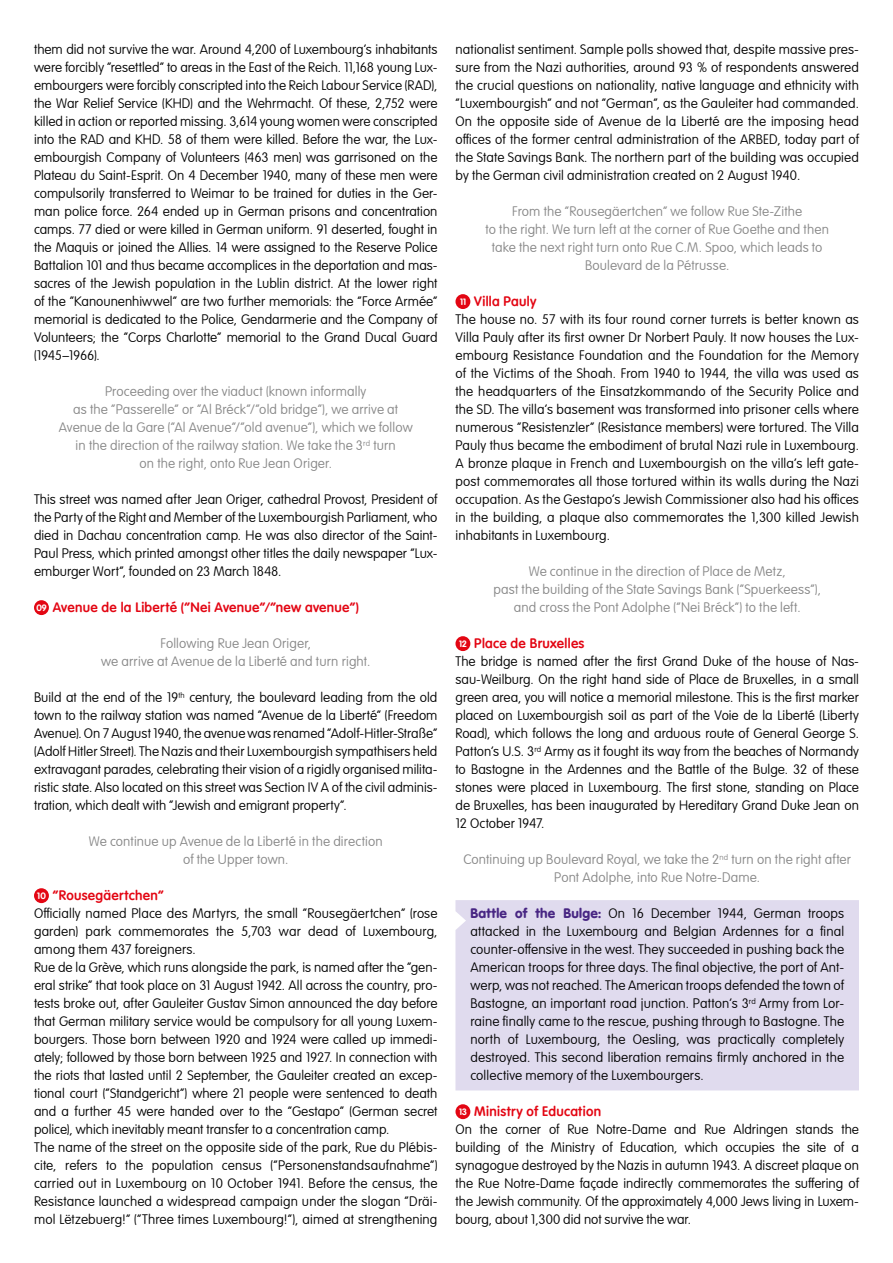
<style>
.page{position:relative;width:893px;height:1263px;background:#fff}
.page>*{position:absolute;margin:0;border:0;box-sizing:border-box;transform-origin:0 0}
.t1{font:300 13.5px/18px "VAG Rounded Next";letter-spacing:.005em;color:#000;text-align:justify}
.t2{font:300 13.5px/18px "VAG Rounded Next";letter-spacing:.01em;color:#878787;text-align:center}
.t3{font:600 13.5px "VAG Rounded Next";letter-spacing:.02em;color:#e30613}
.s1{font-weight:700;font-size:9px;color:#fff}
.s2{font-weight:600;color:#e30613}
.s3{font-weight:800;color:#482683}
</style>
<div class="page">
<div style="left:455px;top:900px;width:404px;height:190px;background:#e0dbee"></div>
<div style="left:34px;top:600px;width:15px;height:15px;background:#e30613;border-radius:50%"></div>
<div style="left:34px;top:888px;width:15px;height:15px;background:#e30613;border-radius:50%"></div>
<div style="left:455px;top:294px;width:15px;height:15px;background:#e30613;border-radius:50%"></div>
<div style="left:455px;top:636px;width:15px;height:15px;background:#e30613;border-radius:50%"></div>
<div style="left:455px;top:1104px;width:15px;height:15px;background:#e30613;border-radius:50%"></div>
<p class="t1" style="left:34px;top:41px;width:405px">them did not survive the war. Around 4,200 of Luxembourg’s inhabitants were forcibly “resettled” to areas in the East of the Reich. 11,168 young Lux&shy;embourgers were forcibly conscripted into the Reich Labour Service (RAD), the War Relief Service (KHD) and the Wehrmacht. Of these, 2,752 were killed in action or reported missing. 3,614 young women were conscripted into the RAD and KHD. 58 of them were killed. Before the war, the Lux&shy;embourgish Company of Volunteers (463 men) was garrisoned on the Plateau du Saint-Esprit. On 4 December 1940, many of these men were compulsorily transferred to Weimar to be trained for duties in the Ger&shy;man police force. 264 ended up in German prisons and concentration camps. 77 died or were killed in German uniform. 91 deserted, fought in the Maquis or joined the Allies. 14 were assigned to the Reserve Police Battalion 101 and thus became accomplices in the deportation and mas&shy;sacres of the Jewish population in the Lublin district. At the lower right of the “Kanounenhiwwel” are two further memorials: the “Force Armée” memorial is dedicated to the Police, Gendarmerie and the Company of Volunteers; the “Corps Charlotte” memorial to the Grand Ducal Guard (1945–1966).</p>
<p class="t2" style="left:59px;top:383px;width:355px">Proceeding over the viaduct (known informally<br>as the “Passerelle” or “Al Bréck”/“old bridge”), we arrive at Avenue de la Gare (“Al Avenue”/“old avenue”), which we follow in the direction of the railway station. We take the 3<sup>rd</sup> turn<br>on the right, onto Rue Jean Origer.</p>
<p class="t1" style="left:34px;top:491px;width:405px">This street was named after Jean Origer, cathedral Provost, President of the Party of the Right and Member of the Luxembourgish Parliament, who died in Dachau concentration camp. He was also director of the Saint-Paul Press, which printed amongst other titles the daily newspaper “Lux&shy;emburger Wort”, founded on 23 March 1848.</p>
<p class="t3" style="left:36px;top:599px;width:324px"><span class="s1">09</span> Avenue de la Liberté (“Nei Avenue”/“new avenue”)</p>
<p class="t2" style="left:101px;top:635px;width:270px">Following Rue Jean Origer,<br>we arrive at Avenue de la Liberté and turn right.</p>
<p class="t1" style="left:34px;top:689px;width:405px">Build at the end of the 19<sup>th</sup> century, the boulevard leading from the old town to the railway station was named “Avenue de la Liberté” (Freedom Avenue). On 7 August 1940, the avenue was renamed “Adolf-Hitler-Straße” (Adolf Hitler Street). The Nazis and their Luxembourgish sympathisers held extravagant parades, celebrating their vision of a rigidly organised milita&shy;ristic state. Also located on this street was Section IV A of the civil adminis&shy;tration, which dealt with “Jewish and emigrant property”.</p>
<p class="t2" style="left:89px;top:833px;width:295px">We continue up Avenue de la Liberté in the direction of the Upper town.</p>
<p class="t1" style="left:34px;top:887px;width:405px;text-align:left"><span class="s1">10</span> <span class="s2">“Rousegäertchen”<br></span>Officially named Place des Martyrs, the small “Rousegäertchen” (rose garden) park commemorates the 5,703 war dead of Luxembourg, among them 437 foreigners.<br>Rue de la Grève, which runs alongside the park, is named after the “gen&shy;eral strike” that took place on 31 August 1942. All across the country, pro&shy;tests broke out, after Gauleiter Gustav Simon announced the day before that German military service would be compulsory for all young Luxem&shy;bourgers. Those born between 1920 and 1924 were called up immedi&shy;ately; followed by those born between 1925 and 1927. In connection with the riots that lasted until 2 September, the Gauleiter created an excep&shy;tional court (“Standgericht”) where 21 people were sentenced to death and a further 45 were handed over to the “Gestapo” (German secret police), which inevitably meant transfer to a concentration camp.<br>The name of the street on the opposite side of the park, Rue du Plébis&shy;cite, refers to the population census (“Personenstandsaufnahme”) carried out in Luxembourg on 10 October 1941. Before the census, the Resistance launched a widespread campaign under the slogan “Dräi&shy;mol Lëtzebuerg!” (“Three times Luxembourg!”), aimed at strengthening</p>
<p class="t1" style="left:455px;top:41px;width:405px">nationalist sentiment. Sample polls showed that, despite massive pres&shy;sure from the Nazi authorities, around 93 % of respondents answered the crucial questions on nationality, native language and ethnicity with “Luxembourgish” and not “German”, as the Gauleiter had commanded.<br>On the opposite side of Avenue de la Liberté are the imposing head offices of the former central administration of the ARBED, today part of the State Savings Bank. The northern part of the building was occupied by the German civil administration created on 2 August 1940.</p>
<p class="t2" style="left:486px;top:203px;width:345px">From the “Rousegäertchen” we follow Rue Ste-Zithe<br>to the right. We turn left at the corner of Rue Goethe and then take the next right turn onto Rue C.M. Spoo, which leads to Boulevard de la Pétrusse.</p>
<p class="t1" style="left:455px;top:293px;width:405px;text-align:left;text-indent:5px"><span class="s1">11</span> <span class="s2">Villa Pauly<br></span>The house no. 57 with its four round corner turrets is better known as Villa Pauly after its first owner Dr Norbert Pauly. It now houses the Lux&shy;embourg Resistance Foundation and the Foundation for the Memory of the Victims of the Shoah. From 1940 to 1944, the villa was used as the headquarters of the Einsatzkommando of the Security Police and the SD. The villa’s basement was transformed into prisoner cells where numerous “Resistenzler” (Resistance members) were tortured. The Villa Pauly thus became the embodiment of brutal Nazi rule in Luxembourg.<br>A bronze plaque in French and Luxembourgish on the villa’s left gate&shy;post commemorates all those tortured within its walls during the Nazi occupation. As the Gestapo’s Jewish Commissioner also had his offices in the building, a plaque also commemorates the 1,300 killed Jewish inhabitants in Luxembourg.</p>
<p class="t2" style="left:493px;top:563px;width:329px">We continue in the direction of Place de Metz,<br>past the building of the State Savings Bank (“Spuerkeess“), and cross the Pont Adolphe (“Nei Bréck”) to the left.</p>
<p class="t1" style="left:455px;top:635px;width:405px;text-align:left"><span class="s1">12</span> <span class="s2">Place de Bruxelles<br></span>The bridge is named after the first Grand Duke of the house of Nas&shy;sau-Weilburg. On the right hand side of Place de Bruxelles, in a small green area, you will notice a memorial milestone. This is the first marker placed on Luxembourgish soil as part of the Voie de la Liberté (Liberty Road), which follows the long and arduous route of General George S.<br>Patton’s U.S. 3<sup>rd</sup> Army as it fought its way from the beaches of Normandy to Bastogne in the Ardennes and the Battle of the Bulge. 32 of these stones were placed in Luxembourg. The first stone, standing on Place de Bruxelles, has been inaugurated by Hereditary Grand Duke Jean on 12 October 1947.</p>
<p class="t2" style="left:463px;top:851px;width:389px">Continuing up Boulevard Royal, we take the 2<sup>nd</sup> turn on the right after<br>Pont Adolphe, into Rue Notre-Dame.</p>
<p class="t1" style="left:470px;top:905px;width:375px"><span class="s3">Battle of the Bulge:</span> On 16 December 1944, German troops attacked in the Luxembourg and Belgian Ardennes for a final counter-offensive in the west. They succeeded in pushing back the American troops for three days. The final objective, the port of Ant&shy;werp, was not reached. The American troops defended the town of Bastogne, an important road junction. Patton’s 3<sup>rd</sup> Army from Lor&shy;raine finally came to the rescue, pushing through to Bastogne. The north of Luxembourg, the Oesling, was practically completely destroyed. This second liberation remains firmly anchored in the collective memory of the Luxembourgers.</p>
<p class="t1" style="left:455px;top:1103px;width:405px;text-align:left"><span class="s1">13</span> <span class="s2">Ministry of Education<br></span>On the corner of Rue Notre-Dame and Rue Aldringen stands the building of the Ministry of Education, which occupies the site of a synagogue destroyed by the Nazis in autumn 1943. A discreet plaque on the Rue Notre-Dame façade indirectly commemorates the suffering of the Jewish community. Of the approximately 4,000 Jews living in Luxem&shy;bourg, about 1,300 did not survive the war.</p>
</div>
